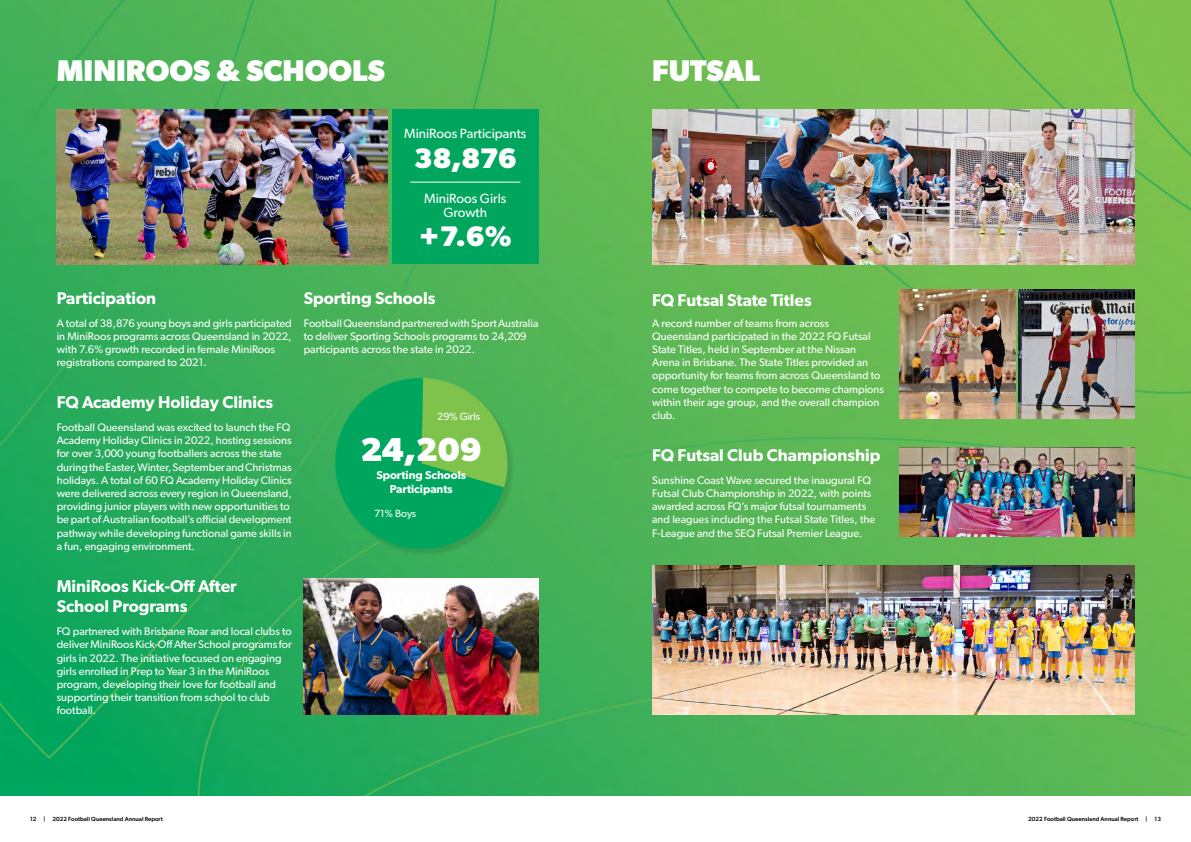
<style>
.page{position:relative;width:1191px;height:842px;background:#fff}
.page>*{position:absolute;margin:0;border:0;box-sizing:border-box;transform-origin:0 0}
.t1{font:700 33.2px "Gibson";color:#fff}
.t2{font:700 30px "Gibson";color:#fff}
.t3{font:700 28.4px "Gibson";color:#fff}
.t4{font:600 17px/20.4px "Gibson";color:#fff}
.t5{font:13.4px/13.6px "Gibson";color:#fff;text-align:center}
.t6{font:600 11.6px/13.9px "Gibson";color:#fff;text-align:center}
.t7{font:11px/13.2px "Gibson";color:#fff}
.t8{font:10.4px "Gibson";color:#fff}
.t9{font:500 6px "Gibson";color:#000}
</style>
<div class="page">
<img style="left:0;top:0;width:1191px;height:796px">
<img style="left:652px;top:109px;width:482px;height:155px">
<img style="left:57px;top:109px;width:331px;height:155px">
<img style="left:899px;top:290px;width:116px;height:129px">
<img style="left:899px;top:447px;width:235px;height:90px">
<img style="left:1018px;top:290px;width:116px;height:129px">
<img style="left:304px;top:578px;width:235px;height:136px">
<img style="left:652px;top:565px;width:482px;height:149px">
<div style="left:392px;top:109px;width:147px;height:155px;background:#00a65e"></div>
<hr style="left:410px;top:182px;width:110px;height:1px;background:#fff">
<div style="left:336px;top:379px;width:178px;height:177px;background:#000;opacity:.1"></div>
<svg style="left:325px;top:377px;width:183px;height:182px;background:#2cae58"></svg>
<h2 class="t2" style="left:57px;top:52px;width:330px">MINIROOS &amp; SCHOOLS</h2>
<h2 class="t2" style="left:652px;top:52px;width:109px">FUTSAL</h2>
<p class="t5" style="left:404px;top:127px;width:124px">MiniRoos Participants</p>
<h3 class="t3" style="left:414px;top:142px;width:105px">38,876</h3>
<p class="t5" style="left:424px;top:192px;width:84px">MiniRoos Girls<br>Growth</p>
<h3 class="t3" style="left:419px;top:219px;width:94px">+7.6%</h3>
<h3 class="t4" style="left:57px;top:287px;width:101px">Participation</h3>
<p class="t7" style="left:57px;top:316px;width:236px">A total of 38,876 young boys and girls participated in MiniRoos programs across Queensland in 2022, with 7.6% growth recorded in female MiniRoos registrations compared to 2021.</p>
<h3 class="t4" style="left:57px;top:392px;width:218px">FQ Academy Holiday Clinics</h3>
<p class="t7" style="left:57px;top:420px;width:236px">Football Queensland was excited to launch the FQ Academy Holiday Clinics in 2022, hosting sessions for over 3,000 young footballers across the state during the Easter, Winter, September and Christmas holidays. A total of 60 FQ Academy Holiday Clinics were delivered across every region in Queensland, providing junior players with new opportunities to be part of Australian football’s official development pathway while developing functional game skills in a fun, engaging environment.</p>
<h3 class="t4" style="left:57px;top:575px;width:181px">MiniRoos Kick-Off After<br>School Programs</h3>
<p class="t7" style="left:57px;top:625px;width:236px">FQ partnered with Brisbane Roar and local clubs to deliver MiniRoos Kick-Off After School programs for girls in 2022. The initiative focused on engaging girls enrolled in Prep to Year 3 in the MiniRoos program, developing their love for football and supporting their transition from school to club football.</p>
<h3 class="t4" style="left:304px;top:287px;width:133px">Sporting Schools</h3>
<p class="t7" style="left:304px;top:316px;width:236px">Football Queensland partnered with Sport Australia to deliver Sporting Schools programs to 24,209 participants across the state in 2022.</p>
<p class="t8" style="left:437px;top:410px;width:44px">29% Girls</p>
<h1 class="t1" style="left:360px;top:430px;width:123px">24,209</h1>
<p class="t6" style="left:376px;top:467px;width:91px">Sporting Schools<br>Participants</p>
<p class="t8" style="left:374px;top:507px;width:44px">71% Boys</p>
<h3 class="t4" style="left:652px;top:289px;width:161px">FQ Futsal State Titles</h3>
<p class="t7" style="left:652px;top:316px;width:233px">A record number of teams from across Queensland participated in the 2022 FQ Futsal State Titles, held in September at the Nissan Arena in Brisbane. The State Titles provided an opportunity for teams from across Queensland to come together to compete to become champions within their age group, and the overall champion club.</p>
<h3 class="t4" style="left:652px;top:444px;width:230px">FQ Futsal Club Championship</h3>
<p class="t7" style="left:652px;top:473px;width:225px">Sunshine Coast Wave secured the inaugural FQ Futsal Club Championship in 2022, with points awarded across FQ’s major futsal tournaments and leagues including the Futsal State Titles, the F-League and the SEQ Futsal Premier League.</p>
<p class="t9" style="left:30px;top:815px;width:134px">12 | 2022 Football Queensland Annual Report</p>
<p class="t9" style="left:1028px;top:815px;width:134px">2022 Football Queensland Annual Report | 13</p>
</div>
